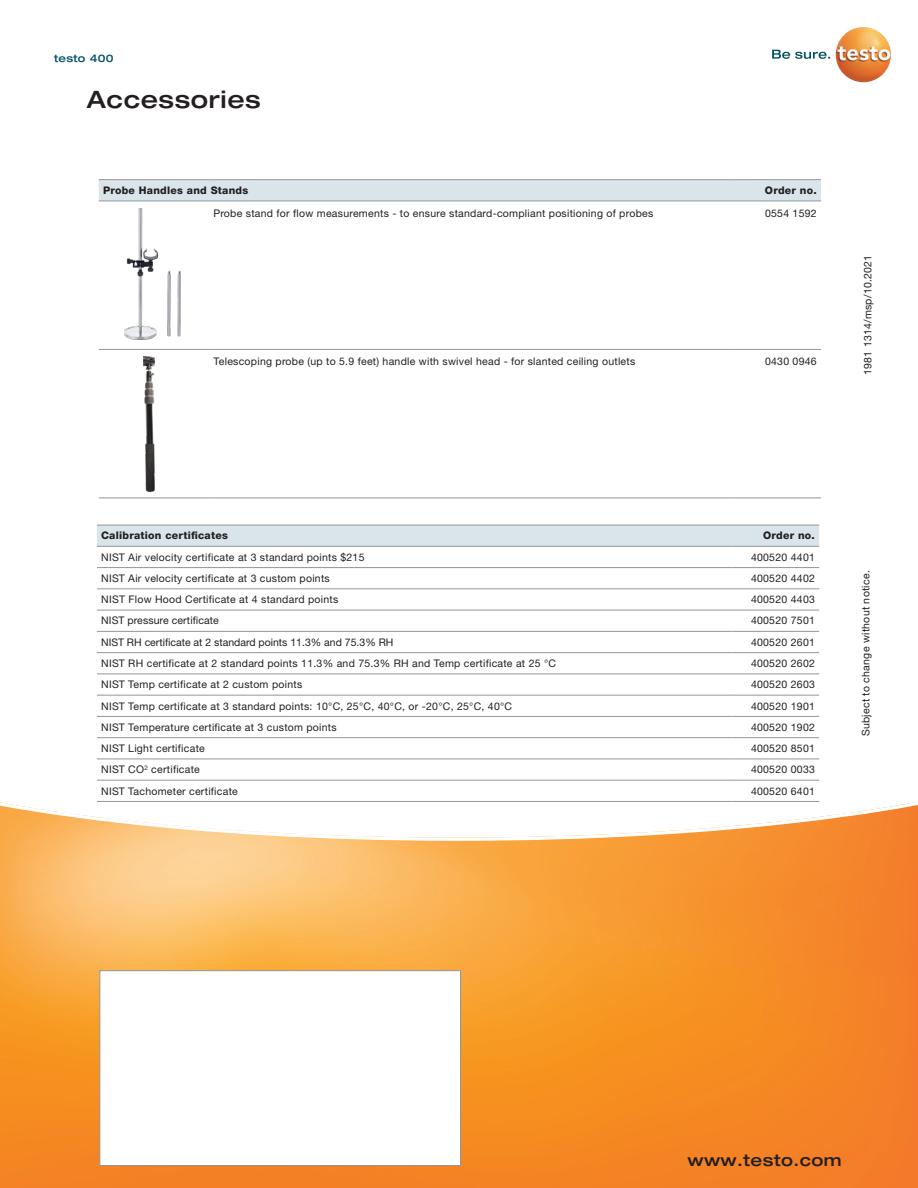
<style>
.page{position:relative;width:918px;height:1188px;background:#fff}
.page>*{position:absolute;margin:0;border:0;box-sizing:border-box;transform-origin:0 0}
.Headline_16pt{font:500 expanded 24px "Helvetica Neue LTW1 G";letter-spacing:.025em;color:#231f20}
.DS_Link{font:500 expanded 16.5px "Helvetica Neue LTW1 G";letter-spacing:.025em;color:#231f20}
.table_product_body{font:10.5px "Helvetica Neue LTW1 G";letter-spacing:.025em;color:#231f20}
.table_product_header{font:800 10.5px "Helvetica Neue LTW1 G";letter-spacing:.025em;color:#231f20}
.table_product_body-2{font:10.5px "Helvetica Neue LTW1 G";color:#231f20}
.DS_Copy_7{font:10.5px "Helvetica Neue LTW1 G";letter-spacing:.025em;color:#231f20}
.DS_Rubrik{font:500 expanded 10.5px "Helvetica Neue LTW1 G";letter-spacing:.025em;color:#074f64}
</style>
<div class="page">
<svg style="left:0;top:801px;width:918px;height:387px;background:#f7a34a"></svg>
<svg style="left:772px;top:50px;width:58px;height:9px"></svg>
<img style="left:836px;top:27px;width:55px;height:55px;border-radius:28px">
<div style="left:97px;top:526px;width:722px;height:20px;background:#d9e5eb"></div>
<hr style="left:731px;top:546px;width:88px;height:1px;background:#939598">
<hr style="left:731px;top:567px;width:88px;height:1px;background:#939598">
<hr style="left:731px;top:588px;width:88px;height:1px;background:#939598">
<hr style="left:731px;top:610px;width:88px;height:1px;background:#939598">
<hr style="left:731px;top:631px;width:88px;height:1px;background:#939598">
<hr style="left:731px;top:652px;width:88px;height:1px;background:#939598">
<hr style="left:731px;top:674px;width:88px;height:1px;background:#939598">
<hr style="left:731px;top:695px;width:88px;height:1px;background:#939598">
<hr style="left:731px;top:716px;width:88px;height:1px;background:#939598">
<hr style="left:731px;top:737px;width:88px;height:1px;background:#939598">
<hr style="left:731px;top:759px;width:88px;height:1px;background:#939598">
<hr style="left:731px;top:780px;width:88px;height:1px;background:#939598">
<hr style="left:731px;top:801px;width:88px;height:1px;background:#939598">
<hr style="left:731px;top:525px;width:88px;height:1px;background:#939598">
<hr style="left:97px;top:567px;width:634px;height:1px;background:#939598">
<hr style="left:97px;top:588px;width:634px;height:1px;background:#939598">
<hr style="left:97px;top:610px;width:634px;height:1px;background:#939598">
<hr style="left:97px;top:631px;width:634px;height:1px;background:#939598">
<hr style="left:97px;top:652px;width:634px;height:1px;background:#939598">
<hr style="left:97px;top:674px;width:634px;height:1px;background:#939598">
<hr style="left:97px;top:695px;width:634px;height:1px;background:#939598">
<hr style="left:97px;top:716px;width:634px;height:1px;background:#939598">
<hr style="left:97px;top:737px;width:634px;height:1px;background:#939598">
<hr style="left:97px;top:759px;width:634px;height:1px;background:#939598">
<hr style="left:97px;top:780px;width:634px;height:1px;background:#939598">
<hr style="left:97px;top:801px;width:634px;height:1px;background:#939598">
<hr style="left:97px;top:546px;width:634px;height:1px;background:#939598">
<hr style="left:97px;top:525px;width:634px;height:1px;background:#939598">
<div style="left:99px;top:970px;width:362px;height:196px;background:#fff;border:1px solid #939598"></div>
<svg style="left:99px;top:180px;width:722px;height:21px;background:#d6e2e8"></svg>
<hr style="left:99px;top:201px;width:115px;height:1px;background:#939598">
<hr style="left:214px;top:201px;width:519px;height:1px;background:#939598">
<hr style="left:733px;top:201px;width:88px;height:1px;background:#939598">
<hr style="left:733px;top:179px;width:88px;height:1px;background:#939598">
<hr style="left:733px;top:498px;width:88px;height:1px;background:#939598">
<hr style="left:99px;top:179px;width:115px;height:1px;background:#939598">
<hr style="left:214px;top:179px;width:519px;height:1px;background:#939598">
<hr style="left:99px;top:498px;width:115px;height:1px;background:#939598">
<hr style="left:214px;top:498px;width:519px;height:1px;background:#939598">
<hr style="left:99px;top:349px;width:115px;height:1px;background:#939598">
<hr style="left:214px;top:349px;width:519px;height:1px;background:#939598">
<hr style="left:733px;top:349px;width:88px;height:1px;background:#939598">
<img style="left:144px;top:356px;width:10px;height:135px">
<img style="left:124px;top:208px;width:57px;height:131px">
<p class="DS_Rubrik" style="left:54px;top:51px;width:61px">testo 400</p>
<p class="Headline_16pt" style="left:87px;top:84px;width:175px">Accessories</p>
<p class="table_product_header" style="left:103px;top:184px;width:147px">Probe Handles and Stands</p>
<p class="table_product_header" style="left:765px;top:184px;width:53px">Order no.</p>
<p class="table_product_body" style="left:214px;top:207px;width:441px">Probe stand for flow measurements - to ensure standard-compliant positioning of probes</p>
<p class="table_product_body" style="left:765px;top:207px;width:53px">0554 1592</p>
<p class="table_product_body" style="left:214px;top:355px;width:423px">Telescoping probe (up to 5.9 feet) handle with swivel head - for slanted ceiling outlets</p>
<p class="table_product_body" style="left:765px;top:355px;width:53px">0430 0946</p>
<p class="DS_Copy_7" style="left:861px;top:375px;width:122px;rotate:-90deg">1981 1314/msp/10.2021</p>
<p class="table_product_header" style="left:101px;top:529px;width:128px">Calibration certificates</p>
<p class="table_product_header" style="left:763px;top:529px;width:53px">Order no.</p>
<p class="table_product_body" style="left:101px;top:550px;width:265px">NIST Air velocity certificate at 3 standard points $215</p>
<p class="table_product_body" style="left:751px;top:550px;width:65px">400520 4401</p>
<p class="table_product_body" style="left:101px;top:572px;width:230px">NIST Air velocity certificate at 3 custom points</p>
<p class="table_product_body" style="left:751px;top:572px;width:65px">400520 4402</p>
<p class="table_product_body" style="left:101px;top:593px;width:239px">NIST Flow Hood Certificate at 4 standard points</p>
<p class="table_product_body" style="left:751px;top:593px;width:65px">400520 4403</p>
<p class="table_product_body" style="left:101px;top:614px;width:119px">NIST pressure certificate</p>
<p class="table_product_body" style="left:751px;top:614px;width:65px">400520 7501</p>
<p class="table_product_body-2" style="left:101px;top:636px;width:294px">NIST RH certificate at 2 standard points 11.3% and 75.3% RH</p>
<p class="table_product_body" style="left:751px;top:636px;width:65px">400520 2601</p>
<p class="table_product_body" style="left:101px;top:657px;width:456px">NIST RH certificate at 2 standard points 11.3% and 75.3% RH and Temp certificate at 25 °C</p>
<p class="table_product_body" style="left:751px;top:657px;width:65px">400520 2602</p>
<p class="table_product_body" style="left:101px;top:678px;width:203px">NIST Temp certificate at 2 custom points</p>
<p class="table_product_body" style="left:751px;top:678px;width:65px">400520 2603</p>
<p class="table_product_body" style="left:101px;top:699px;width:412px">NIST Temp certificate at 3 standard points: 10°C, 25°C, 40°C, or -20°C, 25°C, 40°C</p>
<p class="table_product_body" style="left:751px;top:699px;width:65px">400520 1901</p>
<p class="table_product_body" style="left:101px;top:721px;width:237px">NIST Temperature certificate at 3 custom points</p>
<p class="table_product_body" style="left:751px;top:721px;width:65px">400520 1902</p>
<p class="table_product_body" style="left:101px;top:742px;width:105px">NIST Light certificate</p>
<p class="table_product_body" style="left:751px;top:742px;width:65px">400520 8501</p>
<p class="table_product_body" style="left:101px;top:763px;width:100px">NIST CO<sup>2</sup> certificate</p>
<p class="table_product_body" style="left:751px;top:763px;width:65px">400520 0033</p>
<p class="table_product_body" style="left:101px;top:784px;width:138px">NIST Tachometer certificate</p>
<p class="table_product_body" style="left:751px;top:784px;width:65px">400520 6401</p>
<p class="DS_Copy_7" style="left:859px;top:736px;width:168px;rotate:-90deg">Subject to change without notice.</p>
<p class="DS_Link" style="left:687px;top:1150px;width:156px">www.testo.com</p>
</div>
